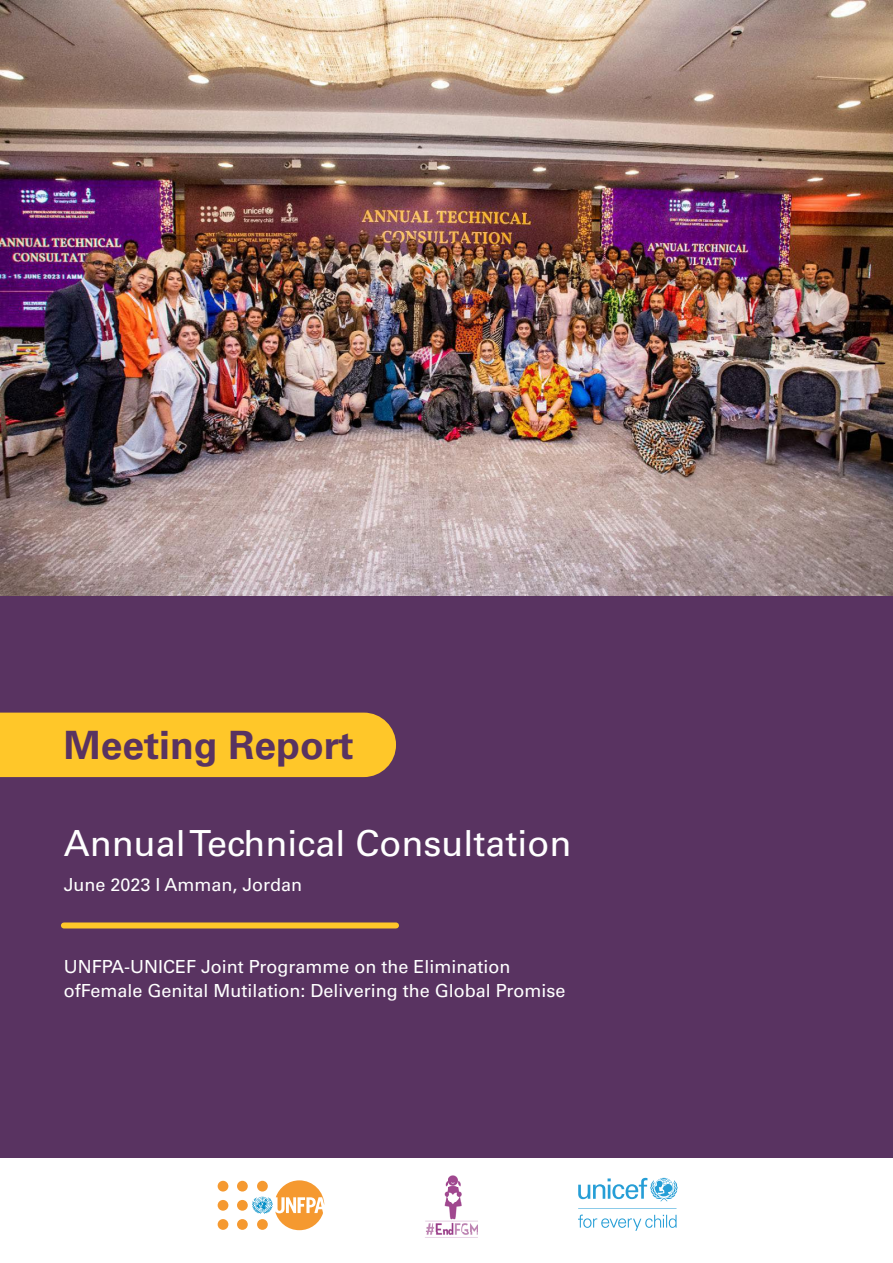
<style>
.page{position:relative;width:893px;height:1263px;background:#fff}
.page>*{position:absolute;margin:0;border:0;box-sizing:border-box;transform-origin:0 0}
.t1{font:700 39px "Univers LT Std";color:#593361}
.t2{font:36px "Univers LT Std";color:#fff}
.t3{font:18px/24px "Univers LT Std";color:#fff}
</style>
<div class="page">
<div style="left:0;top:0;width:893px;height:1157px;background:#593361"></div>
<div style="left:0;top:713px;width:396px;height:64px;background:#ffc729"></div>
<div style="left:64px;top:922px;width:332px;height:6px;background:#ffc729"></div>
<img style="left:0;top:0;width:893px;height:595px">
<div style="left:237px;top:1200px;width:11px;height:11px;background:#f59930;border-radius:50%"></div>
<div style="left:237px;top:1219px;width:11px;height:11px;background:#f59930;border-radius:50%"></div>
<div style="left:237px;top:1181px;width:11px;height:10px;background:#f59930;border-radius:50%"></div>
<div style="left:218px;top:1200px;width:10px;height:11px;background:#f59930;border-radius:50%"></div>
<div style="left:218px;top:1219px;width:10px;height:11px;background:#f59930;border-radius:50%"></div>
<div style="left:218px;top:1181px;width:10px;height:10px;background:#f59930;border-radius:50%"></div>
<svg style="left:252px;top:1180px;width:72px;height:50px"></svg>
<svg style="left:578px;top:1178px;width:100px;height:23px"></svg>
<svg style="left:578px;top:1208px;width:99px;height:23px"></svg>
<img style="left:425px;top:1175px;width:53px;height:63px">
<h1 class="t1" style="left:64px;top:722px;width:291px">Meeting Report</h1>
<h2 class="t2" style="left:64px;top:822px;width:509px">Annual Technical Consultation</h2>
<p class="t3" style="left:64px;top:872px;width:240px">June 2023 I Amman, Jordan</p>
<p class="t3" style="left:64px;top:955px;width:503px">UNFPA-UNICEF Joint Programme on the Elimination ofFemale Genital Mutilation: Delivering the Global Promise</p>
</div>
